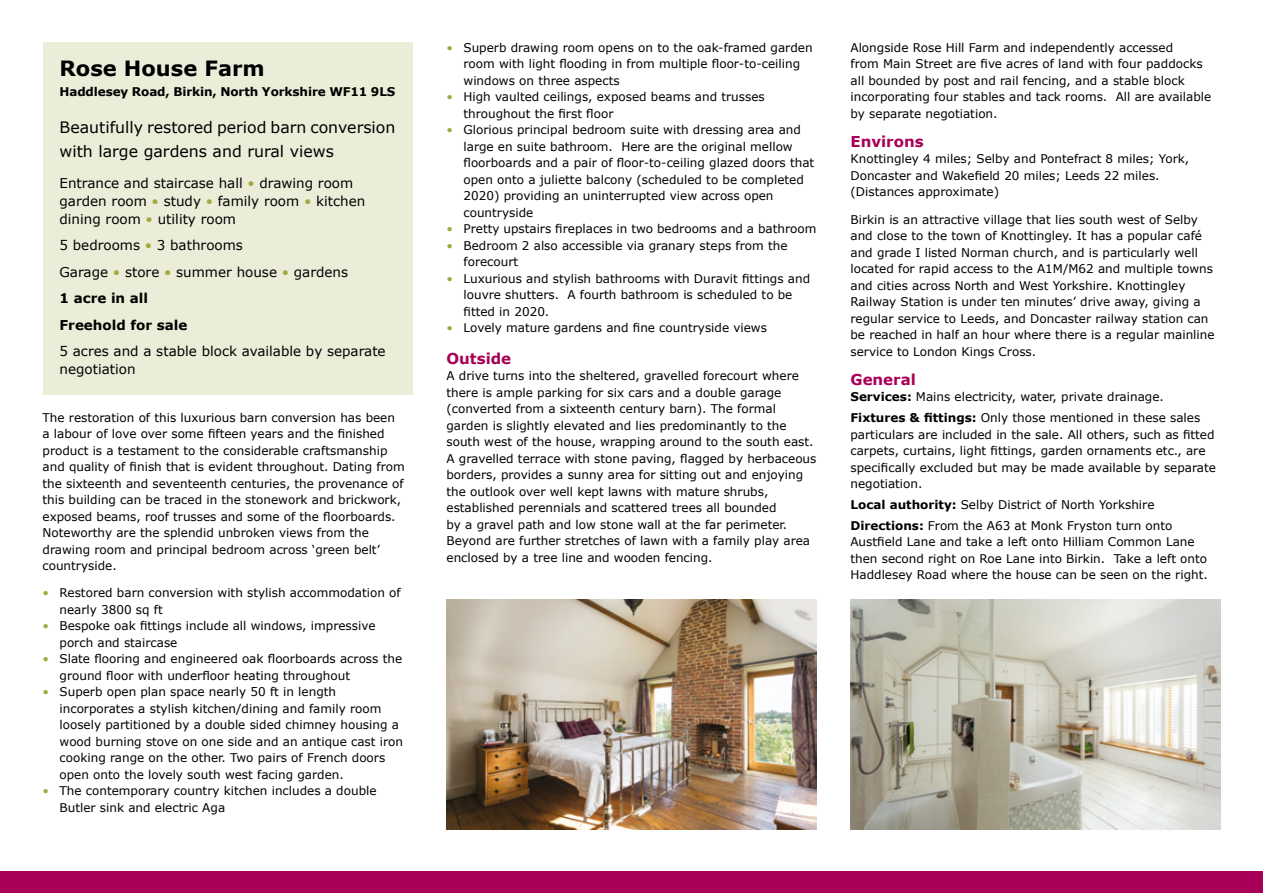
<style>
.page{position:relative;width:1263px;height:893px;background:#fff}
.page>*{position:absolute;margin:0;border:0;box-sizing:border-box;transform-origin:0 0}
.t1{font:700 21px "Verdana";color:#000}
.t2{font:15.75px/24px "Verdana";color:#000}
.t3{font:700 15px "Verdana";color:#a80056}
.t4{font:13.5px/18px "Verdana";color:#000}
.t5{font:12px/16.5px "Verdana";color:#000}
.t6{font:700 12px "Verdana";letter-spacing:-.01em;color:#000}
.s1{color:#a2aa3d}
.s2{font-weight:700}
</style>
<div class="page">
<div style="left:0;top:872px;width:1263px;height:21px;background:#a80056"></div>
<div style="left:43px;top:43px;width:369px;height:352px;background:#ecedd9"></div>
<img style="left:446px;top:600px;width:370px;height:229px">
<img style="left:850px;top:600px;width:370px;height:229px">
<h1 class="t1" style="left:60px;top:54px;width:207px">Rose House Farm</h1>
<p class="t6" style="left:60px;top:84px;width:337px">Haddlesey Road, Birkin, North Yorkshire WF11 9LS</p>
<h2 class="t2" style="left:60px;top:116px;width:337px">Beautifully restored period barn conversion with large gardens and rural views</h2>
<p class="t4" style="left:60px;top:174px;width:307px">Entrance and staircase hall <span class="s1">•</span> drawing room garden room <span class="s1">•</span> study <span class="s1">•</span> family room <span class="s1">•</span> kitchen dining room <span class="s1">•</span> utility room</p>
<p class="t4" style="left:60px;top:232px;width:290px;line-height:26.5px">5 bedrooms <span class="s1">•</span> 3 bathrooms<br>Garage <span class="s1">•</span> store <span class="s1">•</span> summer house <span class="s1">•</span> gardens<br><span class="s2">1 acre in all<br>Freehold for sale</span></p>
<p class="t4" style="left:60px;top:343px;width:328px">5 acres and a stable block available by separate negotiation</p>
<p class="t5" style="left:43px;top:409px;width:364px">The restoration of this luxurious barn conversion has been a labour of love over some fifteen years and the finished product is a testament to the considerable craftsmanship and quality of finish that is evident throughout. Dating from the sixteenth and seventeenth centuries, the provenance of this building can be traced in the stonework and brickwork, exposed beams, roof trusses and some of the floorboards.<br>Noteworthy are the splendid unbroken views from the drawing room and principal bedroom across ‘green belt’ countryside.</p>
<p class="t5" style="left:60px;top:585px;width:343px;text-indent:-17px"><span class="s1">•</span> Restored barn conversion with stylish accommodation of nearly 3800 sq ft</p>
<p class="t5" style="left:60px;top:618px;width:317px;text-indent:-17px"><span class="s1">•</span> Bespoke oak fittings include all windows, impressive porch and staircase</p>
<p class="t5" style="left:60px;top:651px;width:344px;text-indent:-17px"><span class="s1">•</span> Slate flooring and engineered oak floorboards across the ground floor with underfloor heating throughout</p>
<p class="t5" style="left:60px;top:684px;width:345px;text-indent:-17px"><span class="s1">•</span> Superb open plan space nearly 50 ft in length incorporates a stylish kitchen/dining and family room loosely partitioned by a double sided chimney housing a wood burning stove on one side and an antique cast iron cooking range on the other. Two pairs of French doors open onto the lovely south west facing garden.</p>
<p class="t5" style="left:60px;top:783px;width:319px;text-indent:-17px"><span class="s1">•</span> The contemporary country kitchen includes a double<br>Butler sink and electric Aga</p>
<p class="t5" style="left:463px;top:39px;width:351px;text-indent:-17px"><span class="s1">•</span> Superb drawing room opens on to the oak-framed garden room with light flooding in from multiple floor-to-ceiling windows on three aspects</p>
<p class="t5" style="left:463px;top:89px;width:303px;text-indent:-17px"><span class="s1">•</span> High vaulted ceilings, exposed beams and trusses throughout the first floor</p>
<p class="t5" style="left:463px;top:122px;width:352px;text-indent:-17px"><span class="s1">•</span> Glorious principal bedroom suite with dressing area and large en suite bathroom. Here are the original mellow floorboards and a pair of floor-to-ceiling glazed doors that open onto a juliette balcony (scheduled to be completed 2020) providing an uninterrupted view across open countryside</p>
<p class="t5" style="left:446px;top:221px;width:371px"><span class="s1">•</span> Pretty upstairs fireplaces in two bedrooms and a bathroom</p>
<p class="t5" style="left:463px;top:237px;width:326px;text-indent:-17px"><span class="s1">•</span> Bedroom 2 also accessible via granary steps from the forecourt</p>
<p class="t5" style="left:463px;top:270px;width:348px;text-indent:-17px"><span class="s1">•</span> Luxurious and stylish bathrooms with Duravit fittings and louvre shutters. A fourth bathroom is scheduled to be fitted in 2020.</p>
<p class="t5" style="left:446px;top:320px;width:322px"><span class="s1">•</span> Lovely mature gardens and fine countryside views</p>
<p class="t3" style="left:446px;top:348px;width:66px">Outside</p>
<p class="t5" style="left:446px;top:368px;width:371px">A drive turns into the sheltered, gravelled forecourt where there is ample parking for six cars and a double garage (converted from a sixteenth century barn). The formal garden is slightly elevated and lies predominantly to the south west of the house, wrapping around to the south east.<br>A gravelled terrace with stone paving, flagged by herbaceous borders, provides a sunny area for sitting out and enjoying the outlook over well kept lawns with mature shrubs, established perennials and scattered trees all bounded<br>by a gravel path and low stone wall at the far perimeter.<br>Beyond are further stretches of lawn with a family play area enclosed by a tree line and wooden fencing.</p>
<p class="t5" style="left:850px;top:39px;width:362px">Alongside Rose Hill Farm and independently accessed<br>from Main Street are five acres of land with four paddocks all bounded by post and rail fencing, and a stable block incorporating four stables and tack rooms. All are available by separate negotiation.</p>
<p class="t3" style="left:850px;top:132px;width:75px">Environs</p>
<p class="t5" style="left:850px;top:151px;width:340px">Knottingley 4 miles; Selby and Pontefract 8 miles; York,<br>Doncaster and Wakefield 20 miles; Leeds 22 miles. (Distances approximate)</p>
<p class="t5" style="left:850px;top:211px;width:366px">Birkin is an attractive village that lies south west of Selby and close to the town of Knottingley. It has a popular café and grade I listed Norman church, and is particularly well located for rapid access to the A1M/M62 and multiple towns and cities across North and West Yorkshire. Knottingley Railway Station is under ten minutes’ drive away, giving a regular service to Leeds, and Doncaster railway station can be reached in half an hour where there is a regular mainline service to London Kings Cross.</p>
<p class="t3" style="left:850px;top:370px;width:67px">General</p>
<p class="t5" style="left:850px;top:387px;width:351px;line-height:20.7px"><span class="s2">Services:</span> Mains electricity, water, private drainage.<br><span class="s2">Fixtures &amp; fittings:</span> Only those mentioned in these sales</p>
<p class="t5" style="left:850px;top:426px;width:367px">particulars are included in the sale. All others, such as fitted carpets, curtains, light fittings, garden ornaments etc., are specifically excluded but may be made available by separate negotiation.</p>
<p class="t5" style="left:850px;top:494px;width:323px;line-height:20.7px"><span class="s2">Local authority:</span> Selby District of North Yorkshire<br><span class="s2">Directions:</span> From the A63 at Monk Fryston turn onto</p>
<p class="t5" style="left:850px;top:534px;width:359px">Austfield Lane and take a left onto Hilliam Common Lane then second right on Roe Lane into Birkin. Take a left onto<br>Haddlesey Road where the house can be seen on the right.</p>
</div>
